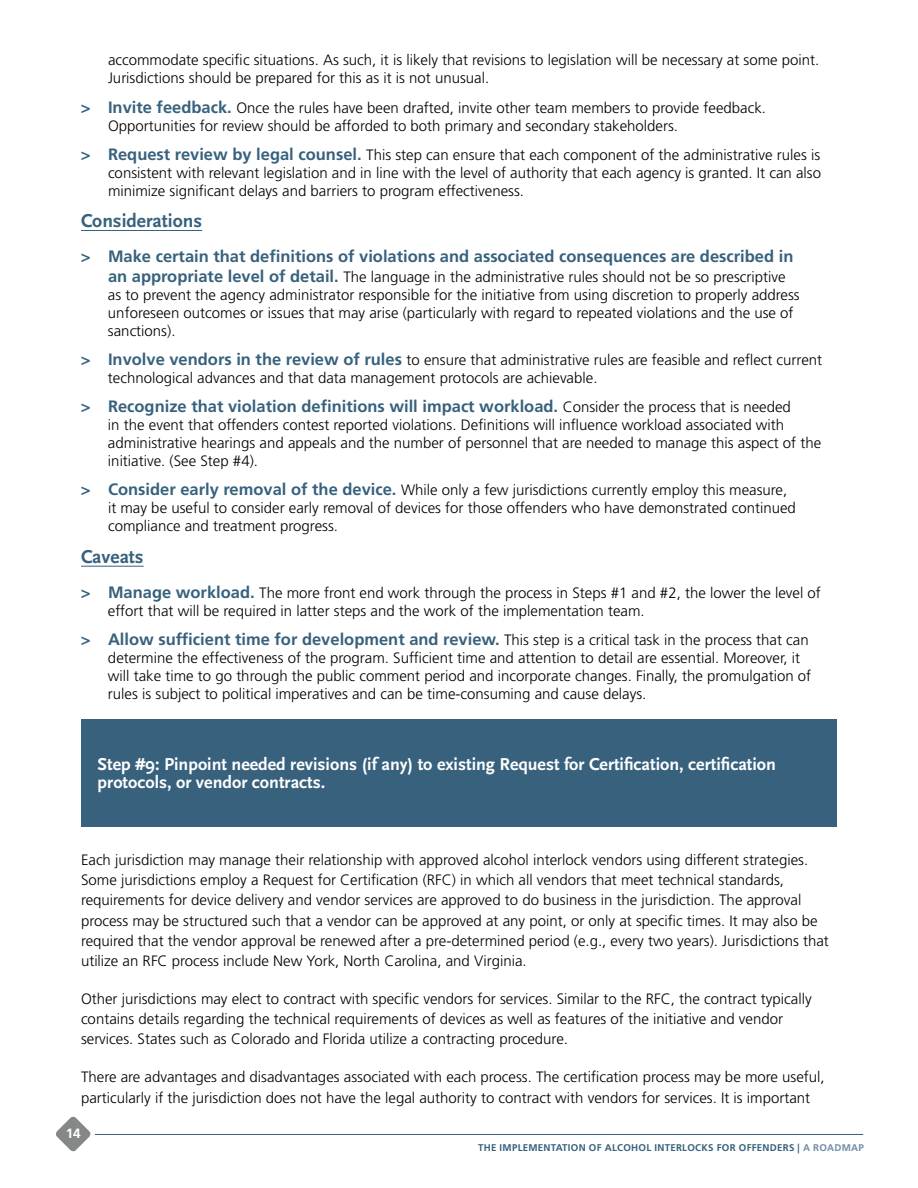
<style>
.page{position:relative;width:918px;height:1188px;background:#fff}
.page>*{position:absolute;margin:0;border:0;box-sizing:border-box;transform-origin:0 0}
.t1{font:700 19.5px "Scala Sans OT";color:#37617d}
.t2{font:700 18px/18px "Scala Sans OT";color:#fff}
.t3{font:700 16.5px "Frutiger LT Std";color:#37617d}
.t4{font:300 15px/18px "Frutiger LT Std";color:#000}
.t5{font:700 13.5px "Frutiger LT Std";color:#fff}
.t6{font:700 9.75px "Frutiger LT Std";letter-spacing:.025em;color:#37617d}
.t7{font:700 9.75px "Frutiger LT Std";color:#708ea7}
.s1{font-weight:700;font-size:16.5px;color:#37617d}
.s2{font-weight:300;font-size:15px;color:#000}
.s3{color:#37617d}
</style>
<div class="page">
<hr style="left:95px;top:1134px;width:768px;height:1px;background:#37617d">
<svg style="left:56px;top:1116px;width:35px;height:36px"></svg>
<hr style="left:81px;top:230px;width:121px;height:1px;background:#37617d">
<hr style="left:81px;top:566px;width:63px;height:1px;background:#37617d">
<div style="left:81px;top:719px;width:756px;height:108px;background:#37617d"></div>
<p class="t4" style="left:108px;top:51px;width:713px">accommodate specific situations. As such, it is likely that revisions to legislation will be necessary at some point.<br>Jurisdictions should be prepared for this as it is not unusual.</p>
<p class="t4" style="left:108px;top:99px;width:660px;text-indent:-27px"><span class="s1">&gt; Invite feedback.</span> Once the rules have been drafted, invite other team members to provide feedback.<br>Opportunities for review should be afforded to both primary and secondary stakeholders.</p>
<p class="t4" style="left:108px;top:146px;width:715px;text-align:justify;text-indent:-27px"><span class="s1">&gt; Request review by legal counsel.</span> This step can ensure that each component of the administrative rules is consistent with relevant legislation and in line with the level of authority that each agency is granted. It can also minimize significant delays and barriers to program effectiveness.</p>
<h1 class="t1" style="left:81px;top:210px;width:123px">Considerations</h1>
<p class="t3" style="left:81px;top:246px;width:714px">&gt; Make certain that definitions of violations and associated consequences are described in</p>
<p class="t4" style="left:108px;top:268px;width:693px"><span class="s1">an appropriate level of detail.</span> The language in the administrative rules should not be so prescriptive as to prevent the agency administrator responsible for the initiative from using discretion to properly address unforeseen outcomes or issues that may arise (particularly with regard to repeated violations and the use of sanctions).</p>
<p class="t4" style="left:108px;top:351px;width:716px;text-indent:-27px"><span class="s1">&gt; Involve vendors in the review of rules</span> to ensure that administrative rules are feasible and reflect current technological advances and that data management protocols are achievable.</p>
<p class="t3" style="left:81px;top:397px;width:711px">&gt; Recognize that violation definitions will impact workload. <span class="s2">Consider the process that is needed</span></p>
<p class="t4" style="left:108px;top:416px;width:715px">in the event that offenders contest reported violations. Definitions will influence workload associated with administrative hearings and appeals and the number of personnel that are needed to manage this aspect of the initiative. (See Step #4).</p>
<p class="t4" style="left:108px;top:481px;width:689px;text-indent:-27px"><span class="s1">&gt; Consider early removal of the device.</span> While only a few jurisdictions currently employ this measure, it may be useful to consider early removal of devices for those offenders who have demonstrated continued compliance and treatment progress.</p>
<h1 class="t1" style="left:81px;top:546px;width:64px">Caveats</h1>
<p class="t4" style="left:108px;top:584px;width:714px;text-indent:-27px"><span class="s1">&gt; Manage workload.</span> The more front end work through the process in Steps #1 and #2, the lower the level of effort that will be required in latter steps and the work of the implementation team.</p>
<p class="t3" style="left:81px;top:629px;width:729px">&gt; Allow sufficient time for development and review. <span class="s2">This step is a critical task in the process that can</span></p>
<p class="t4" style="left:108px;top:649px;width:705px">determine the effectiveness of the program. Sufficient time and attention to detail are essential. Moreover, it will take time to go through the public comment period and incorporate changes. Finally, the promulgation of rules is subject to political imperatives and can be time-consuming and cause delays.</p>
<p class="t2" style="left:98px;top:756px;width:680px">Step #9: Pinpoint needed revisions (if any) to existing Request for Certification, certification protocols, or vendor contracts.</p>
<p class="t4" style="left:81px;top:850px;width:749px;line-height:20.2px">Each jurisdiction may manage their relationship with approved alcohol interlock vendors using different strategies.<br>Some jurisdictions employ a Request for Certification (RFC) in which all vendors that meet technical standards, requirements for device delivery and vendor services are approved to do business in the jurisdiction. The approval process may be structured such that a vendor can be approved at any point, or only at specific times. It may also be required that the vendor approval be renewed after a pre-determined period (e.g., every two years). Jurisdictions that utilize an RFC process include New York, North Carolina, and Virginia.</p>
<p class="t4" style="left:81px;top:989px;width:732px;line-height:20.2px">Other jurisdictions may elect to contract with specific vendors for services. Similar to the RFC, the contract typically contains details regarding the technical requirements of devices as well as features of the initiative and vendor services. States such as Colorado and Florida utilize a contracting procedure.</p>
<p class="t4" style="left:81px;top:1067px;width:745px;line-height:20.2px">There are advantages and disadvantages associated with each process. The certification process may be more useful, particularly if the jurisdiction does not have the legal authority to contract with vendors for services. It is important</p>
<p class="t5" style="left:66px;top:1125px;width:17px">14</p>
<p class="t6" style="left:478px;top:1142px;width:33px">THE IMPLEMEN</p>
<p class="t6" style="left:551px;top:1142px;width:62px">TATION OF ALCOHOL</p>
<p class="t6" style="left:654px;top:1142px;width:23px">INTERLOCKS</p>
<p class="t6" style="left:717px;top:1142px;width:7px">FOR</p>
<p class="t6" style="left:739px;top:1142px;width:8px">OFFENDERS</p>
<p class="t7" style="left:798px;top:1142px;width:24px"><span class="s3">|</span> A ROADMAP</p>
</div>
